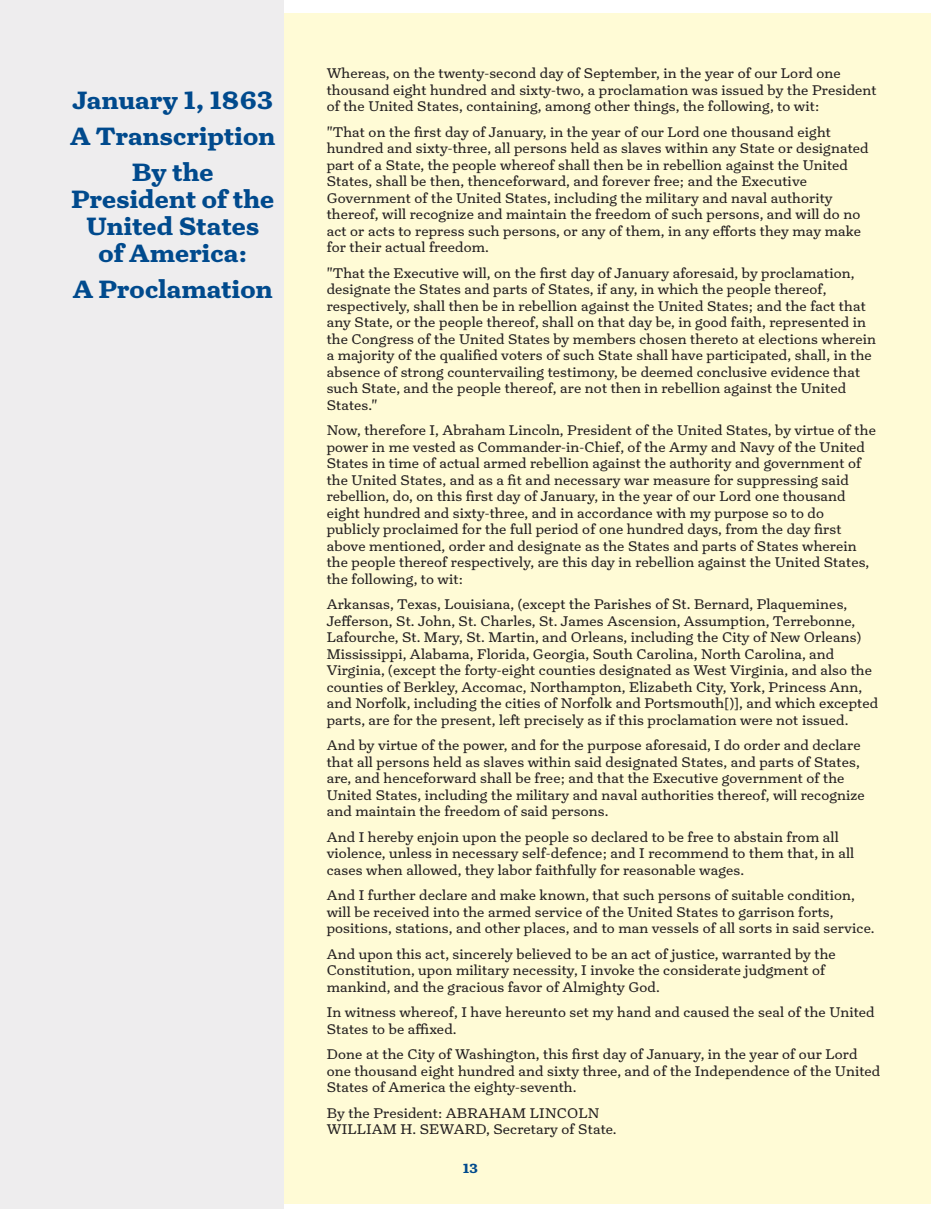
<style>
.page{position:relative;width:945px;height:1215px;background:#fff}
.page>*{position:absolute;margin:0;border:0;box-sizing:border-box;transform-origin:0 0}
.t1{font:700 25.5px/36px "Turnip";letter-spacing:.01em;color:#004a8d;text-align:center}
.t2{font:14.25px/16.5px "Turnip";letter-spacing:.01em;color:#231f20}
.t3{font:700 13.5px "Turnip";color:#004a8d}
</style>
<div class="page">
<div style="left:14px;top:14px;width:918px;height:1190px;background:#fffbd6"></div>
<div style="left:0;top:0;width:284px;height:1208px;background:#eeedee"></div>
<h1 class="t1" style="left:70px;top:83px;width:207px">January 1, 1863<br>A Transcription<br>By the</h1>
<h1 class="t1" style="left:71px;top:186px;width:204px;line-height:27px">President of the<br>United States of America:</h1>
<h1 class="t1" style="left:73px;top:272px;width:201px">A Proclamation</h1>
<p class="t2" style="left:327px;top:65px;width:552px">Whereas, on the twenty-second day of September, in the year of our Lord one thousand eight hundred and sixty-two, a proclamation was issued by the President of the United States, containing, among other things, the following, to wit:</p>
<p class="t2" style="left:327px;top:123px;width:543px">"That on the first day of January, in the year of our Lord one thousand eight hundred and sixty-three, all persons held as slaves within any State or designated part of a State, the people whereof shall then be in rebellion against the United States, shall be then, thenceforward, and forever free; and the Executive Government of the United States, including the military and naval authority thereof, will recognize and maintain the freedom of such persons, and will do no act or acts to repress such persons, or any of them, in any efforts they may make for their actual freedom.</p>
<p class="t2" style="left:327px;top:264px;width:551px">"That the Executive will, on the first day of January aforesaid, by proclamation, designate the States and parts of States, if any, in which the people thereof, respectively, shall then be in rebellion against the United States; and the fact that any State, or the people thereof, shall on that day be, in good faith, represented in the Congress of the United States by members chosen thereto at elections wherein a majority of the qualified voters of such State shall have participated, shall, in the absence of strong countervailing testimony, be deemed conclusive evidence that such State, and the people thereof, are not then in rebellion against the United States."</p>
<p class="t2" style="left:327px;top:422px;width:551px">Now, therefore I, Abraham Lincoln, President of the United States, by virtue of the power in me vested as Commander-in-Chief, of the Army and Navy of the United States in time of actual armed rebellion against the authority and government of the United States, and as a fit and necessary war measure for suppressing said rebellion, do, on this first day of January, in the year of our Lord one thousand eight hundred and sixty-three, and in accordance with my purpose so to do publicly proclaimed for the full period of one hundred days, from the day first above mentioned, order and designate as the States and parts of States wherein the people thereof respectively, are this day in rebellion against the United States, the following, to wit:</p>
<p class="t2" style="left:327px;top:596px;width:553px">Arkansas, Texas, Louisiana, (except the Parishes of St. Bernard, Plaquemines, Jefferson, St. John, St. Charles, St. James Ascension, Assumption, Terrebonne, Lafourche, St. Mary, St. Martin, and Orleans, including the City of New Orleans)<br>Mississippi, Alabama, Florida, Georgia, South Carolina, North Carolina, and Virginia, (except the forty-eight counties designated as West Virginia, and also the counties of Berkley, Accomac, Northampton, Elizabeth City, York, Princess Ann, and Norfolk, including the cities of Norfolk and Portsmouth[)], and which excepted parts, are for the present, left precisely as if this proclamation were not issued.</p>
<p class="t2" style="left:327px;top:737px;width:540px">And by virtue of the power, and for the purpose aforesaid, I do order and declare that all persons held as slaves within said designated States, and parts of States, are, and henceforward shall be free; and that the Executive government of the United States, including the military and naval authorities thereof, will recognize and maintain the freedom of said persons.</p>
<p class="t2" style="left:327px;top:829px;width:529px">And I hereby enjoin upon the people so declared to be free to abstain from all violence, unless in necessary self-defence; and I recommend to them that, in all cases when allowed, they labor faithfully for reasonable wages.</p>
<p class="t2" style="left:327px;top:887px;width:549px">And I further declare and make known, that such persons of suitable condition, will be received into the armed service of the United States to garrison forts, positions, stations, and other places, and to man vessels of all sorts in said service.</p>
<p class="t2" style="left:327px;top:946px;width:511px">And upon this act, sincerely believed to be an act of justice, warranted by the<br>Constitution, upon military necessity, I invoke the considerate judgment of mankind, and the gracious favor of Almighty God.</p>
<p class="t2" style="left:327px;top:1004px;width:550px">In witness whereof, I have hereunto set my hand and caused the seal of the United<br>States to be affixed.</p>
<p class="t2" style="left:327px;top:1046px;width:555px">Done at the City of Washington, this first day of January, in the year of our Lord one thousand eight hundred and sixty three, and of the Independence of the United<br>States of America the eighty-seventh.</p>
<p class="t2" style="left:327px;top:1104px;width:292px">By the President: ABRAHAM LINCOLN<br>WILLIAM H. SEWARD, Secretary of State.</p>
<p class="t3" style="left:463px;top:1159px;width:17px">13</p>
</div>
